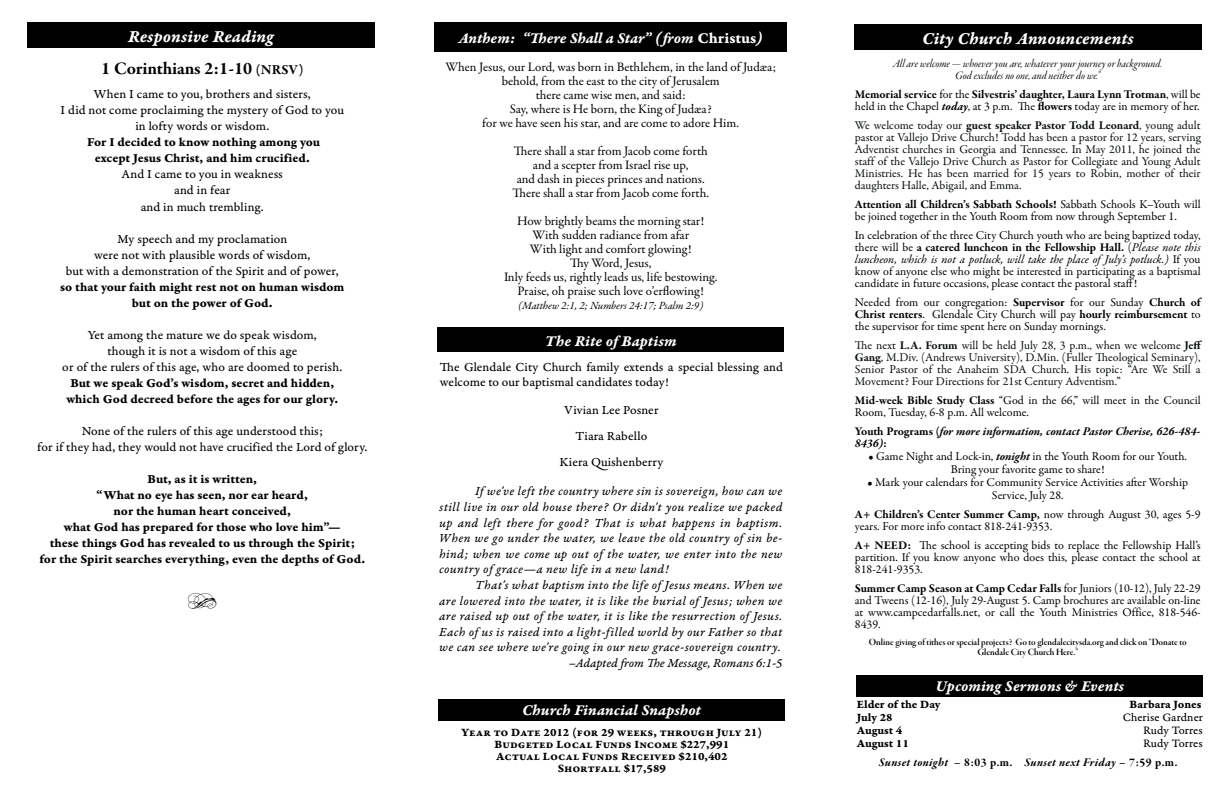
<style>
.page{position:relative;width:1224px;height:792px;background:#fff}
.page>*{position:absolute;margin:0;border:0;box-sizing:border-box;transform-origin:0 0}
.t1{font:24px "Type Embellishments One Let Plain";color:#000}
.t2{font:18px "Garamond Premr Pro Bd It Capt";color:#fff}
.t3{font:700 18px "Garamond Premr Pro";letter-spacing:-.01em;color:#000}
.t4{font:16px "Garamond Premr Pro Bd It Capt";color:#fff}
.t5{font:13px/15.6px "Garamond Premr Pro It Capt";letter-spacing:.03em;color:#000;text-align:justify}
.t6{font:13px/16px "Garamond Premr Pro Capt";letter-spacing:.005em;color:#000;text-align:center}
.t7{font:13px/14px "Garamond Premr Pro";color:#000;text-align:center}
.t8{font:13px/16px "Garamond Premr Pro Bd Capt";letter-spacing:-.01em;color:#000;text-align:center}
.t9{font:12px/12px "Garamond Premr Pro";color:#000}
.t10{font:12px/12px "Garamond Premr Pro";color:#080d0f;text-align:justify}
.t11{font:12px/12px "Garamond Premr Pro Bd Capt";color:#000;text-align:center}
.t12{font:12px/12px "Garamond Premr Pro It Disp";color:#000;text-align:center}
.t13{font:italic 700 12px/12px "Garamond Premr Pro";letter-spacing:-.005em;color:#000}
.t14{font:12px "Garamond Premr Pro Bd It Subh";letter-spacing:.035em;color:#000}
.t15{font:12px "Garamond Premr Pro Capt";letter-spacing:.005em;color:#000}
.t16{font:italic 11px "Garamond Premr Pro";letter-spacing:-.005em;color:#000}
.t17{font:10px/10px "Garamond Premr Pro Smbd Disp";color:#000;text-align:center}
.s1{font-family:"Garamond Premr Pro Bd Capt"}
.s2{font-size:14px}
.s3{font-weight:700}
.s4{font-weight:700;font-style:italic}
.s5{font-style:italic}
.s6{font-style:normal}
.s7{font-family:"Garamond Premr Pro Bd Subh"}
</style>
<div class="page">
<div style="left:27px;top:22px;width:348px;height:26px;background:#000"></div>
<div style="left:434px;top:22px;width:353px;height:30px;background:#000"></div>
<div style="left:854px;top:24px;width:348px;height:26px;background:#000"></div>
<div style="left:438px;top:328px;width:346px;height:24px;background:#000"></div>
<div style="left:438px;top:699px;width:347px;height:22px;background:#000"></div>
<div style="left:856px;top:675px;width:347px;height:22px;background:#000"></div>
<h2 class="t2" style="left:128px;top:25px;width:147px">Responsive Reading</h2>
<h3 class="t4" style="left:458px;top:28px;width:305px">Anthem: “There Shall a Star” ( from <span class="s1">Christus</span>)</h3>
<p class="t7" style="left:445px;top:61px;width:332px">When Jesus, our Lord, was born in Bethlehem, in the land of Judæa; behold, from the east to the city of Jerusalem<br>there came wise men, and said:<br>Say, where is He born, the King of Judæa?<br>for we have seen his star, and are come to adore Him.</p>
<p class="t7" style="left:512px;top:145px;width:198px">There shall a star from Jacob come forth and a scepter from Israel rise up,<br>and dash in pieces princes and nations.<br>There shall a star from Jacob come forth.</p>
<p class="t7" style="left:504px;top:215px;width:215px">How brightly beams the morning star!<br>With sudden radiance from afar<br>With light and comfort glowing!<br>Thy Word, Jesus,<br>Inly feeds us, rightly leads us, life bestowing.<br>Praise, oh praise such love o’erflowing!</p>
<p class="t16" style="left:518px;top:299px;width:186px">(Matthew 2:1, 2; Numbers 24:17; Psalm 2:9)</p>
<h2 class="t3" style="left:101px;top:58px;width:204px">1 Corinthians 2:1-10 <span class="s2">(NRSV)</span></h2>
<p class="t6" style="left:60px;top:87px;width:285px">When I came to you, brothers and sisters,<br>I did not come proclaiming the mystery of God to you in lofty words or wisdom.</p>
<p class="t8" style="left:87px;top:135px;width:235px">For I decided to know nothing among you except Jesus Christ, and him crucified.</p>
<p class="t6" style="left:122px;top:167px;width:163px">And I came to you in weakness and in fear<br>and in much trembling.</p>
<p class="t6" style="left:66px;top:231px;width:274px">My speech and my proclamation<br>were not with plausible words of wisdom,<br>but with a demonstration of the Spirit and of power,</p>
<p class="t8" style="left:60px;top:279px;width:286px">so that your faith might rest not on human wisdom but on the power of God.</p>
<p class="t6" style="left:62px;top:327px;width:282px">Yet among the mature we do speak wisdom,<br>though it is not a wisdom of this age<br>or of the rulers of this age, who are doomed to perish.</p>
<p class="t8" style="left:66px;top:375px;width:273px">But we speak God’s wisdom, secret and hidden, which God decreed before the ages for our glory.</p>
<p class="t6" style="left:37px;top:423px;width:332px">None of the rulers of this age understood this;<br>for if they had, they would not have crucified the Lord of glory.</p>
<p class="t8" style="left:39px;top:471px;width:327px">But, as it is written,<br>“What no eye has seen, nor ear heard,<br>nor the human heart conceived,<br>what God has prepared for those who love him”—<br>these things God has revealed to us through the Spirit;<br>for the Spirit searches everything, even the depths of God.</p>
<h1 class="t1" style="left:187px;top:592px;width:32px">g</h1>
<h3 class="t4" style="left:545px;top:331px;width:133px">The Rite of Baptism</h3>
<p class="t6" style="left:440px;top:360px;width:345px;line-height:15px;text-align:left">The Glendale City Church family extends a special blessing and welcome to our baptismal candidates today!</p>
<p class="t6" style="left:560px;top:397px;width:105px;line-height:26px">Vivian Lee Posner<br>Tiara Rabello<br>Kiera Quishenberry</p>
<p class="t5" style="left:439px;top:484px;width:345px;text-indent:36px">If we've left the country where sin is sovereign, how can we still live in our old house there? Or didn't you realize we packed up and left there for good? That is what happens in baptism.<br>When we go under the water, we leave the old country of sin be&shy;hind; when we come up out of the water, we enter into the new country of grace—a new life in a new land!</p>
<p class="t5" style="left:439px;top:578px;width:345px;text-align:right">That's what baptism into the life of Jesus means. When we<br>are lowered into the water, it is like the burial of Jesus; when we are raised up out of the water, it is like the resurrection of Jesus.<br>Each of us is raised into a light-filled world by our Father so that we can see where we're going in our new grace-sovereign country. –Adapted from The Message, Romans 6:1-5</p>
<h3 class="t4" style="left:522px;top:701px;width:180px">Church Financial Snapshot</h3>
<p class="t11" style="left:462px;top:726px;width:302px">Year to Date 2012 (for 29 weeks, through July 21)<br>Budgeted Local Funds Income $227,991<br>Actual Local Funds Received $210,402<br>Shortfall $17,589</p>
<h2 class="t2" style="left:922px;top:27px;width:213px">City Church Announcements</h2>
<p class="t12" style="left:893px;top:58px;width:271px">All are welcome — whoever you are, whatever your journey or background.<br>God excludes no one, and neither do we.”</p>
<p class="t9" style="left:855px;top:88px;width:347px"><span class="s3">Memorial service</span> for the <span class="s3">Silvestris’ daughter, Laura Lynn Trotman</span>, will be held in the Chapel <span class="s4">today</span>, at 3 p.m. The <span class="s3">flowers</span> today are in memory of her.</p>
<p class="t10" style="left:855px;top:119px;width:347px">We welcome today our <span class="s3">guest speaker Pastor Todd Leonard</span>, young adult pastor at Vallejo Drive Church! Todd has been a pastor for 12 years, serving Adventist churches in Georgia and Tennessee. In May 2011, he joined the staff of the Vallejo Drive Church as Pastor for Collegiate and Young Adult Ministries. He has been married for 15 years to Robin, mother of their daughters Halle, Abigail, and Emma.</p>
<p class="t9" style="left:855px;top:198px;width:347px"><span class="s3">Attention all Children’s Sabbath Schools!</span> Sabbath Schools K–Youth will be joined together in the Youth Room from now through September 1.</p>
<p class="t9" style="left:855px;top:229px;width:347px;text-align:justify">In celebration of the three City Church youth who are being baptized today, there will be <span class="s3">a catered luncheon in the Fellowship Hall.</span> (<span class="s5">Please note this luncheon, which is not a potluck, will take the place of July’s potluck.)</span> If you know of anyone else who might be interested in participating as a baptismal candidate in future occasions, please contact the pastoral staff!</p>
<p class="t9" style="left:855px;top:296px;width:347px;text-align:justify">Needed from our congregation: <span class="s3">Supervisor</span> for our Sunday <span class="s3">Church of Christ renters</span>. Glendale City Church will pay <span class="s3">hourly reimbursement</span> to the supervisor for time spent here on Sunday mornings.</p>
<p class="t10" style="left:855px;top:339px;width:349px;text-align:left">The next <span class="s3">L.A. Forum</span> will be held July 28, 3 p.m., when we welcome <span class="s3">Jeff Gang</span>, M.Div. (Andrews University), D.Min. (Fuller Theological Seminary), Senior Pastor of the Anaheim SDA Church. His topic: “Are We Still a Movement? Four Directions for 21st Century Adventism.”</p>
<p class="t9" style="left:855px;top:394px;width:347px"><span class="s3">Mid-week Bible Study Class</span> “God in the 66,” will meet in the Council<br>Room, Tuesday, 6-8 p.m. All welcome.</p>
<p class="t13" style="left:855px;top:426px;width:347px"><span class="s6">Youth Programs (</span>for more information, contact Pastor Cherise, 626-484-<br>8436)<span class="s6">:</span></p>
<p class="t9" style="left:868px;top:450px;width:320px;line-height:13px;text-align:center">• Game Night and Lock-in, <span class="s4">tonight</span> in the Youth Room for our Youth.<br>Bring your favorite game to share!</p>
<p class="t9" style="left:867px;top:476px;width:322px;line-height:13px;text-align:center">• Mark your calendars for Community Service Activities after Worship<br>Service, July 28.</p>
<p class="t9" style="left:855px;top:508px;width:347px"><span class="s3">A+ Children’s Center Summer Camp,</span> now through August 30, ages 5-9 years. For more info contact 818-241-9353.</p>
<p class="t9" style="left:855px;top:539px;width:347px;text-align:justify"><span class="s3">A+ NEED:</span> The school is accepting bids to replace the Fellowship Hall’s partition. If you know anyone who does this, please contact the school at 818-241-9353.</p>
<p class="t9" style="left:855px;top:582px;width:347px;text-align:justify"><span class="s3">Summer Camp Season at Camp Cedar Falls</span> for Juniors (10-12), July 22-29 and Tweens (12-16), July 29-August 5. Camp brochures are available on-line at www.campcedarfalls.net, or call the Youth Ministries Office, 818-546- 8439.</p>
<p class="t17" style="left:869px;top:637px;width:319px">Online giving of tithes or special projects? Go to glendalecitysda.org and click on “Donate to<br>Glendale City Church Here.”</p>
<h3 class="t4" style="left:936px;top:677px;width:190px">Upcoming Sermons &amp; Events</h3>
<p class="t11" style="left:857px;top:698px;width:86px">Elder of the Day</p>
<p class="t11" style="left:1129px;top:698px;width:73px">Barbara Jones</p>
<p class="t11" style="left:857px;top:711px;width:37px">July 28</p>
<p class="t15" style="left:1123px;top:710px;width:82px">Cherise Gardner</p>
<p class="t11" style="left:857px;top:724px;width:47px">August 4</p>
<p class="t15" style="left:1143px;top:723px;width:61px">Rudy Torres</p>
<p class="t11" style="left:857px;top:737px;width:54px">August 11</p>
<p class="t15" style="left:1143px;top:736px;width:61px">Rudy Torres</p>
<p class="t14" style="left:879px;top:755px;width:300px">Sunset tonight <span class="s7">– 8:03 p.m.</span> Sunset next Friday <span class="s7">– 7:59 p.m.</span></p>
</div>
